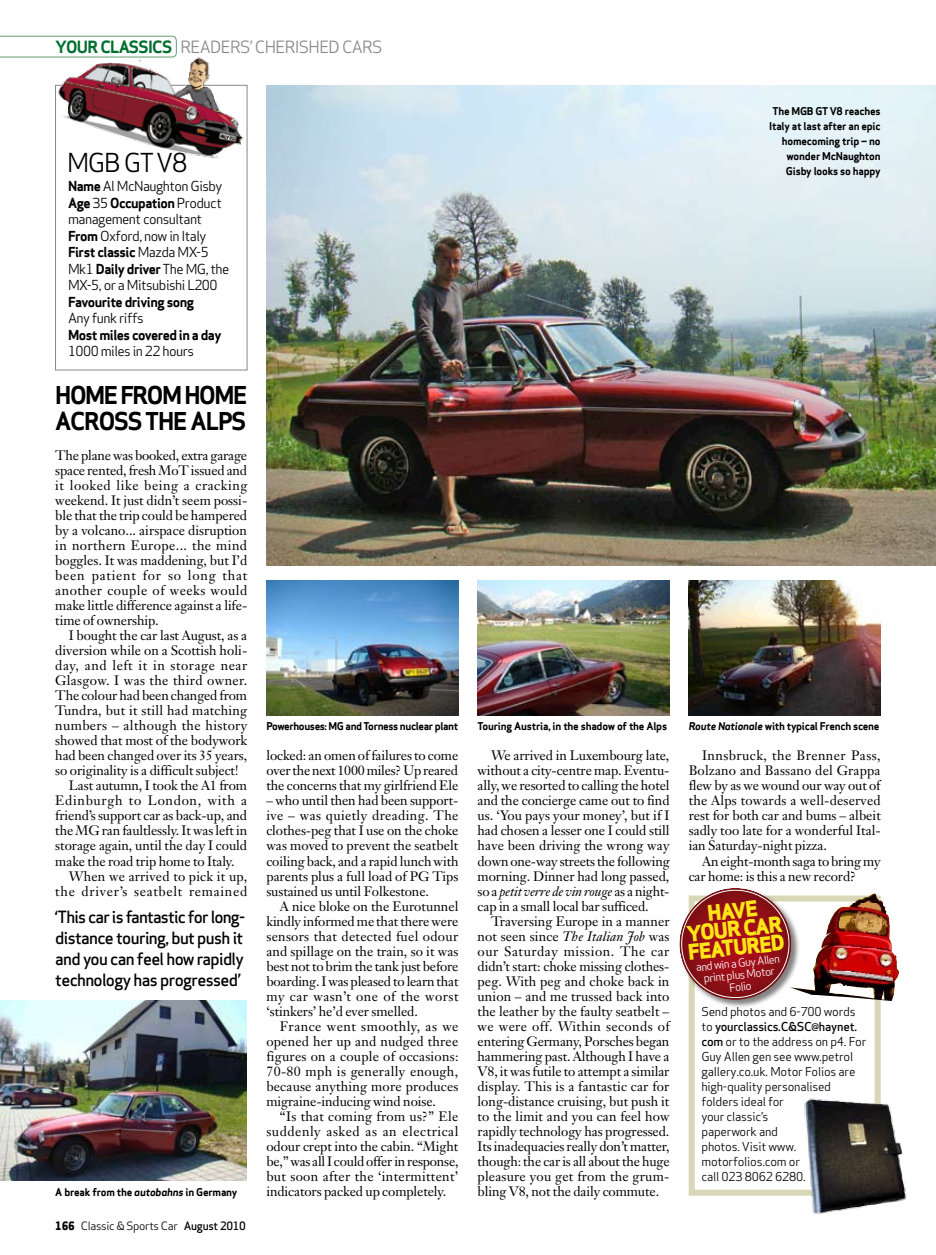
<style>
.page{position:relative;width:936px;height:1255px;background:#fff}
.page>*{position:absolute;margin:0;border:0;box-sizing:border-box;transform-origin:0 0}
.t1{font:25.5px "Apex Sans Book T";letter-spacing:-.05em;color:#000}
.t2{font:24px/25.5px "Apex Sans Bold T";letter-spacing:-.045em;color:#000}
.t3{font:21.15px/18.3px "Apex Sans Extra Bold T";color:#ffe515;text-align:center}
.t4{font:16.5px/21px "Apex Sans Medium T";letter-spacing:-.04em;color:#000;text-align:justify}
.t5{font:16.5px "Apex Sans Book T";letter-spacing:-.04em;color:#878889}
.t6{font:13.5px/15px "Janson Text";letter-spacing:-.01em;color:#000;text-align:justify}
.t7{font:13.5px/16.5px "Apex Sans Book T";letter-spacing:-.04em;color:#000}
.t8{font:13.5px "Apex Sans Bold T";letter-spacing:-.04em;color:#000}
.t9{font:13.5px "Janson Text";letter-spacing:.025em;color:#000}
.t10{font:13.5px "Janson Text";letter-spacing:.05em;color:#000}
.t11{font:13.5px "Janson Text";letter-spacing:.015em;color:#000}
.t12{font:13.5px "Janson Text";letter-spacing:.04em;color:#000}
.t13{font:13.5px "Janson Text";letter-spacing:.01em;color:#000}
.t14{font:12px/15px "Apex Sans Book T";letter-spacing:-.02em;color:#000}
.t15{font:12px "Apex Sans Medium T";letter-spacing:-.02em;color:#000}
.t16{font:11.25px "Apex Sans Book T";letter-spacing:-.03em;color:#000}
.t17{font:10.95px/11.9px "Apex Sans Book T";color:#fff;text-align:center}
.t18{font:10.5px/15px "Apex Sans Bold T";letter-spacing:-.02em;color:#000;text-align:right}
.s1{font-family:"Apex Sans Bold T";color:#006e2f}
.s2{font-family:"Apex Sans Bold T"}
.s3{font-family:"Apex Sans Book T"}
.s4{font-family:"Apex Sans Bold Italic T"}
.s5{font-family:"Apex Sans Extra Bold T"}
.s6{font-family:"Apex Sans Medium T"}
.s7{font-style:italic}
.s8{font-size:7.5px}
</style>
<div class="page">
<div style="left:688px;top:895px;width:192px;height:300px;border:6px solid #d8d8b8"></div>
<svg style="left:0;top:36px;width:176px;height:21px"></svg>
<div style="left:55px;top:85px;width:192px;height:285px;border:1px solid #878889"></div>
<img style="left:794px;top:1090px;width:113px;height:124px">
<img style="left:801px;top:893px;width:97px;height:107px">
<div style="left:678px;top:887px;width:123px;height:122px;background:#000;opacity:.5"></div>
<svg style="left:678px;top:887px;width:116px;height:115px"></svg>
<img style="left:266px;top:85px;width:669px;height:480px">
<img style="left:266px;top:580px;width:192px;height:135px">
<img style="left:477px;top:580px;width:192px;height:135px">
<img style="left:688px;top:580px;width:192px;height:135px">
<img style="left:0;top:1000px;width:246px;height:180px">
<img style="left:44px;top:37px;width:204px;height:136px">
<p class="t5" style="left:55px;top:36px;width:326px"><span class="s1">your classics</span> readers’ cherished cars</p>
<h1 class="t1" style="left:67px;top:146px;width:122px">MGB GT V8</h1>
<p class="t7" style="left:68px;top:178px;width:156px"><span class="s2">Name</span> Al McNaughton Gisby</p>
<p class="t8" style="left:68px;top:194px;width:155px">Age <span class="s3">35</span> Occupation <span class="s3">Product</span></p>
<p class="t7" style="left:68px;top:211px;width:140px">management consultant<br><span class="s2">From</span> Oxford, now in I taly</p>
<p class="t8" style="left:68px;top:243px;width:142px">First classic <span class="s3">Mazda MX-5</span></p>
<p class="t7" style="left:68px;top:260px;width:163px">Mk1 <span class="s2">Daily driver</span> The MG, the<br>MX-5, or a Mitsubishi L200</p>
<p class="t8" style="left:68px;top:293px;width:128px">Favourite driving song</p>
<p class="t7" style="left:68px;top:310px;width:77px">Any funk riffs</p>
<p class="t8" style="left:68px;top:326px;width:155px">Most miles covered in a day</p>
<p class="t7" style="left:68px;top:343px;width:127px">1000 miles in 22 hours</p>
<h2 class="t2" style="left:55px;top:382px;width:193px">home from home across the alps</h2>
<p class="t6" style="left:55px;top:448px;width:193px">The plane was booked, extra garage space rented, fresh MoT issued and it looked like being a cracking weekend. It just didn’t seem possi&shy;ble that the trip could be hampered by a volcano... airspace disruption in northern Europe... the mind boggles. It was maddening, but I’d been patient for so long that another couple of weeks would make little difference against a life&shy;time of ownership.</p>
<p class="t6" style="left:69px;top:628px;width:180px">I bought the car last August, as a</p>
<p class="t6" style="left:55px;top:643px;width:193px">diversion while on a Scottish holi-</p>
<p class="t12" style="left:55px;top:657px;width:193px">day, and left it in storage near</p>
<p class="t9" style="left:55px;top:672px;width:193px">Glasgow. I was the third owner.</p>
<p class="t6" style="left:55px;top:688px;width:193px">The colour had been changed from</p>
<p class="t11" style="left:55px;top:702px;width:193px">Tundra, but it still had matching</p>
<p class="t9" style="left:55px;top:717px;width:193px">numbers – although the history</p>
<p class="t6" style="left:55px;top:733px;width:193px">showed that most of the bodywork</p>
<p class="t6" style="left:55px;top:748px;width:193px">had been changed over its 35 years,</p>
<p class="t6" style="left:55px;top:763px;width:185px">so originality is a difficult subject!</p>
<p class="t6" style="left:69px;top:778px;width:180px">Last autumn, I took the A1 from</p>
<p class="t10" style="left:55px;top:792px;width:193px">Edinburgh to London, with a</p>
<p class="t6" style="left:55px;top:808px;width:193px">friend’s support car as back-up, and</p>
<p class="t6" style="left:55px;top:823px;width:193px">the MG ran faultlessly. It was left in</p>
<p class="t6" style="left:55px;top:838px;width:193px">storage again, until the day I could</p>
<p class="t6" style="left:55px;top:853px;width:181px">make the road trip home to Italy.</p>
<p class="t13" style="left:69px;top:867px;width:180px">When we arrived to pick it up,</p>
<p class="t10" style="left:55px;top:882px;width:193px">the driver’s seatbelt remained</p>
<p class="t4" style="left:55px;top:905px;width:191px">‘This car is fantastic for long&shy;distance touring, but push it and you can feel how rapidly technology has progressed’</p>
<p class="t18" style="left:55px;top:1184px;width:184px">A break from the <span class="s4">autobahns</span> in Germany</p>
<p class="t16" style="left:55px;top:1218px;width:192px"><span class="s5">166</span> Classic &amp; Sports Car <span class="s6">August 2010</span></p>
<p class="t18" style="left:266px;top:719px;width:193px">Powerhouses: MG and Torness nuclear plant</p>
<p class="t6" style="left:266px;top:748px;width:193px">locked: an omen of failures to come over the next 1000 miles? Up reared the concerns that my girlfriend Ele</p>
<p class="t6" style="left:266px;top:793px;width:194px">– who until then had been support&shy;ive – was quietly dreading. The clothes-peg that I use on the choke was moved to prevent the seatbelt coiling back, and a rapid lunch with parents plus a full load of PG Tips sustained us until Folkestone.</p>
<p class="t6" style="left:266px;top:898px;width:194px;text-indent:14px">A nice bloke on the Eurotunnel kindly informed me that there were sensors that detected fuel odour and spillage on the train, so it was best not to brim the tank just before boarding. I was pleased to learn that my car wasn’t one of the worst ‘stinkers’ he’d ever smelled.</p>
<p class="t6" style="left:266px;top:1018px;width:193px;text-indent:14px">France went smoothly, as we opened her up and nudged three figures on a couple of occasions:<br>70-80 mph is generally enough, because anything more produces migraine-inducing wind noise.</p>
<p class="t6" style="left:266px;top:1108px;width:193px;text-indent:14px">“Is that coming from us?” Ele suddenly asked as an electrical odour crept into the cabin. “Might be,” was all I could offer in response, but soon after the ‘intermittent’ indicators packed up completely.</p>
<p class="t18" style="left:769px;top:104px;width:113px">The MGB GT V8 reaches<br>Italy at last after an epic homecoming trip – no wonder McNaughton<br>Gisby looks so happy</p>
<p class="t18" style="left:477px;top:719px;width:191px">Touring Austria, in the shadow of the Alps</p>
<p class="t18" style="left:688px;top:719px;width:192px"><span class="s4">Route Nationale</span> with typical French scene</p>
<p class="t6" style="left:688px;top:748px;width:194px;text-indent:14px">Innsbruck, the Brenner Pass, Bolzano and Bassano del Grappa flew by as we wound our way out of the Alps towards a well-deserved rest for both car and bums – albeit sadly too late for a wonderful Ital&shy;ian Saturday-night pizza.</p>
<p class="t6" style="left:688px;top:853px;width:193px;text-indent:14px">An eight-month saga to bring my car home: is this a new record?</p>
<p class="t6" style="left:477px;top:748px;width:194px;text-indent:14px">We arrived in Luxembourg late, without a city-centre map. Eventu&shy;ally, we resorted to calling the hotel and the concierge came out to find us. ‘You pays your money’, but if I had chosen a lesser one I could still have been driving the wrong way down one-way streets the following morning. Dinner had long passed, so a <span class="s7">petit verre de vin rouge</span> as a night&shy;cap in a small local bar sufficed.</p>
<p class="t6" style="left:477px;top:913px;width:194px;text-indent:14px">Traversing Europe in a manner not seen since <span class="s7">The Italian Job</span> was our Saturday mission. The car didn’t start: choke missing clothes&shy;peg. With peg and choke back in union – and me trussed back into the leather by the faulty seatbelt – we were off. Within seconds of entering Germany, Porsches began hammering past. Although I have a V8, it was futile to attempt a similar display. This is a fantastic car for long-distance cruising, but push it to the limit and you can feel how rapidly technology has progressed.<br>Its inadequacies really don’t matter, though: the car is all about the huge pleasure you get from the grum&shy;bling V8, not the daily commute.</p>
<h3 class="t3" style="left:683px;top:906px;width:99px;rotate:-6deg">HAVE<br>YOUR CAR<br>FEATURED</h3>
<p class="t17" style="left:695px;top:961px;width:86px;rotate:-6deg">and win a Guy Allen print plus Motor<br>Folio</p>
<p class="t14" style="left:701px;top:1003px;width:156px">Send photos and 6-700 words</p>
<p class="t15" style="left:701px;top:1018px;width:157px"><span class="s3">to</span> yourclassics.C&amp;SC<span class="s8">@</span>haynet.</p>
<p class="t14" style="left:701px;top:1033px;width:166px"><span class="s6">com</span> or to the address on p4. For<br>Guy Allen gen see www.petrol gallery.co.uk. Motor Folios are high-quality personalised folders ideal for<br>your classic’s<br>paperwork and<br>photos. Visit www. motorfolios.com or<br>call 023 8062 6280.</p>
</div>
